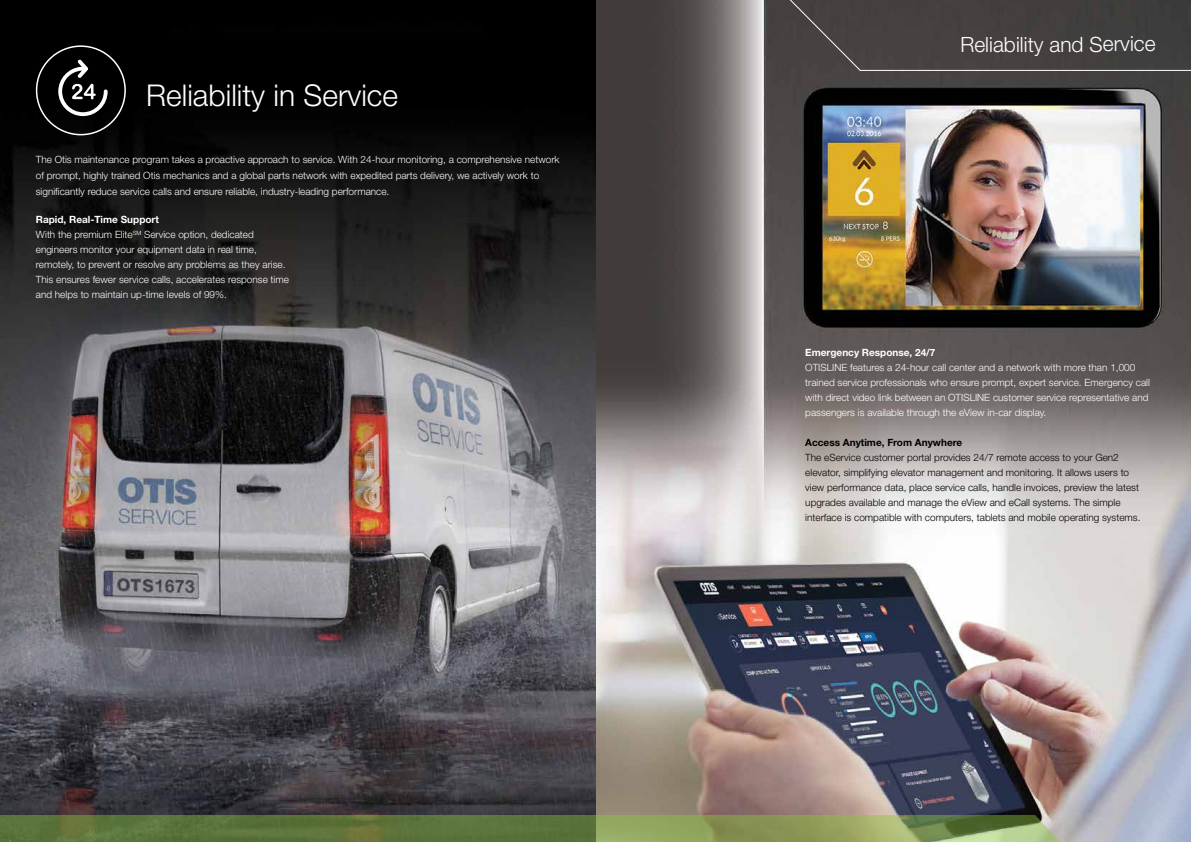
<style>
.page{position:relative;width:1191px;height:842px;background:#fff}
.page>*{position:absolute;margin:0;border:0;box-sizing:border-box;transform-origin:0 0}
.t1{font:300 30px "Helvetica Neue LT Std";color:#fff}
.t2{font:300 21px "Helvetica Neue LT Std";letter-spacing:-.005em;color:#fff}
.t3{font:300 10px/15px "Helvetica Neue LT Std";color:#fff}
.t4{font:300 10px/15px "Helvetica Neue LT Std";color:#000}
.t5{font:700 10px "Helvetica Neue LT Std";color:#000}
.t6{font:700 10px "Helvetica Neue LT Std";color:#fff}
.s1{font-weight:700}
</style>
<div class="page">
<img style="left:0;top:1px;width:1190px;height:841px">
<div style="left:36px;top:45px;width:90px;height:90px;border:2px solid #fff;border-radius:50%"></div>
<svg style="left:58px;top:60px;width:50px;height:56px"></svg>
<div style="left:780px;top:1px;width:410px;height:70px;background:#45403e"></div>
<svg style="left:0;top:815px;width:1068px;height:27px;background:#72864b"></svg>
<h1 class="t1" style="left:146px;top:77px;width:253px">Reliability in Service</h1>
<p class="t3" style="left:36px;top:151px;width:525px;line-height:16px">The Otis maintenance program takes a proactive approach to service. With 24-hour monitoring, a comprehensive network of prompt, highly trained Otis mechanics and a global parts network with expedited parts delivery, we actively work to significantly reduce service calls and ensure reliable, industry-leading performance.</p>
<p class="t3" style="left:36px;top:212px;width:255px"><span class="s1">Rapid, Real-Time Support<br></span>With the premium Elite<sup>SM</sup> Service option, dedicated engineers monitor your equipment data in real time, remotely, to prevent or resolve any problems as they arise.<br>This ensures fewer service calls, accelerates response time and helps to maintain up-time levels of 99%.</p>
<h2 class="t2" style="left:960px;top:32px;width:197px">Reliability and Service</h2>
<p class="t6" style="left:805px;top:346px;width:132px">Emergency Response, 24/7</p>
<p class="t3" style="left:805px;top:360px;width:346px">OTISLINE features a 24-hour call center and a network with more than 1,000 trained service professionals who ensure prompt, expert service. Emergency call with direct video link between an OTISLINE customer service representative and passengers is available through the eView in-car display.</p>
<p class="t5" style="left:805px;top:436px;width:158px">Access Anytime, From Anywhere</p>
<p class="t4" style="left:805px;top:450px;width:337px">The eService customer portal provides 24/7 remote access to your Gen2 elevator, simplifying elevator management and monitoring. It allows users to view performance data, place service calls, handle invoices, preview the latest upgrades available and manage the eView and eCall systems. The simple interface is compatible with computers, tablets and mobile operating systems.</p>
</div>
